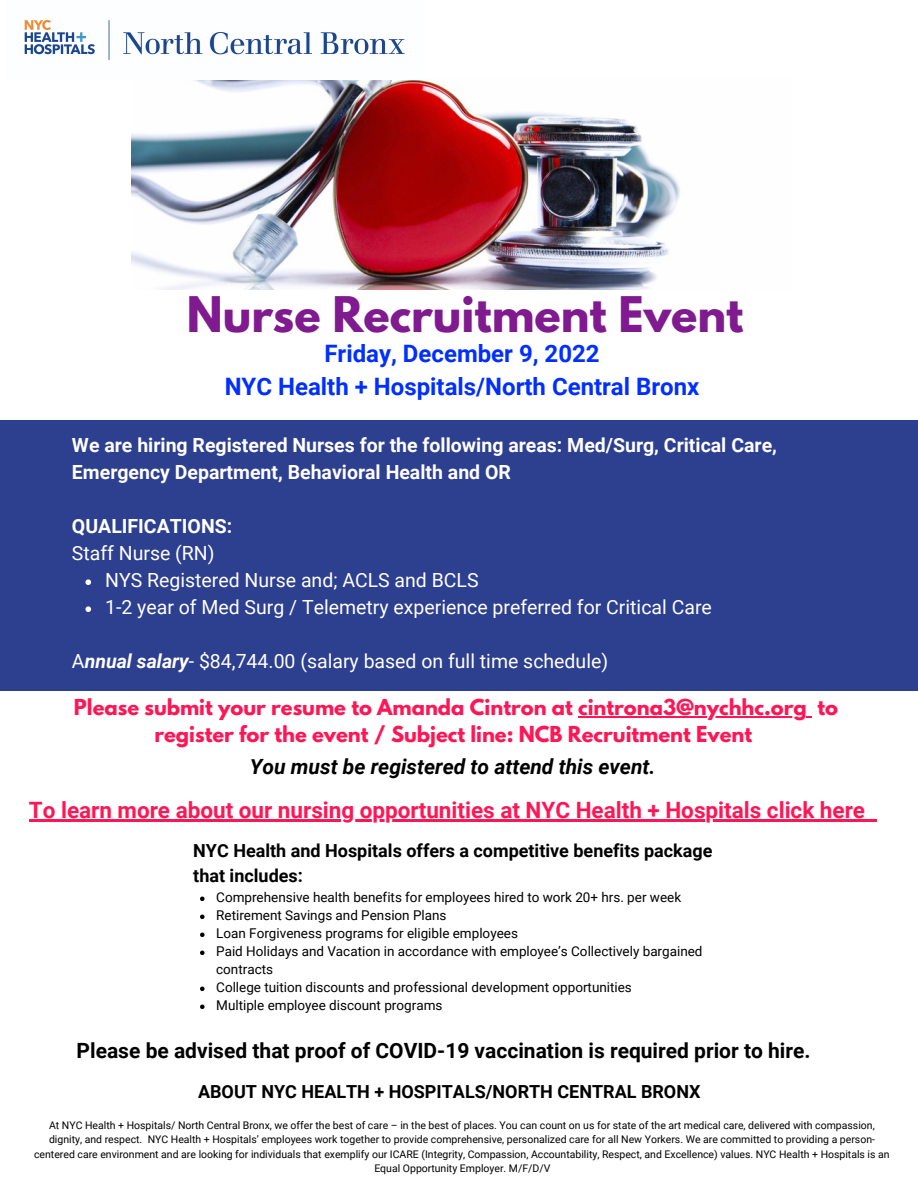
<style>
.page{position:relative;width:918px;height:1188px;background:#fff}
.page>*{position:absolute;margin:0;border:0;box-sizing:border-box;transform-origin:0 0}
.t1{font:700 43.5px "League Spartan";color:#7f1a8f}
.t2{font:700 24px/32.7px "Roboto";color:#002fff;text-align:center}
.t3{font:700 22.5px "Roboto";color:#ff1655}
.t4{font:700 21px "Roboto";color:#000}
.t5{font:italic 700 21px "Roboto";color:#000}
.t6{font:19.5px/27px "Roboto";color:#fff}
.t7{font:700 19.5px/27px "Roboto";color:#fff}
.t8{font:700 19.5px/27px "League Spartan";color:#ff1655;text-align:center}
.t9{font:700 18px/24.8px "Roboto";color:#000}
.t10{font:13.5px/18px "Roboto";color:#000}
.t11{font:10.5px/14.2px "Roboto";color:#000;text-align:center}
.s1{font-weight:700;font-style:italic}
</style>
<div class="page">
<div style="left:0;top:421px;width:918px;height:270px;background:#2d3f8f"></div>
<svg style="left:85px;top:579px;width:6px;height:6px"></svg>
<svg style="left:85px;top:606px;width:6px;height:6px"></svg>
<img style="left:131px;top:80px;width:549px;height:210px">
<hr style="left:578px;top:716px;width:229px;height:1px;background:#ff1655">
<hr style="left:29px;top:820px;width:837px;height:2px;background:#ff1655">
<svg style="left:866px;top:820px;width:11px;height:2px"></svg>
<svg style="left:200px;top:897px;width:5px;height:4px"></svg>
<svg style="left:200px;top:915px;width:5px;height:4px"></svg>
<svg style="left:200px;top:933px;width:5px;height:4px"></svg>
<svg style="left:200px;top:951px;width:5px;height:4px"></svg>
<svg style="left:200px;top:987px;width:5px;height:4px"></svg>
<svg style="left:200px;top:1005px;width:5px;height:4px"></svg>
<img style="left:24px;top:20px;width:381px;height:40px">
<h1 class="t1" style="left:187px;top:293px;width:558px">Nurse Recruitment Event</h1>
<h2 class="t2" style="left:225px;top:338px;width:476px">Friday, December 9, 2022<br>NYC Health + Hospitals/North Central Bronx</h2>
<h3 class="t7" style="left:72px;top:432px;width:706px">We are hiring Registered Nurses for the following areas: Med/Surg, Critical Care,<br>Emergency Department, Behavioral Health and OR</h3>
<h3 class="t7" style="left:72px;top:513px;width:162px">QUALIFICATIONS:</h3>
<h3 class="t6" style="left:72px;top:540px;width:144px">Staff Nurse (RN)</h3>
<h3 class="t6" style="left:105px;top:567px;width:608px">NYS Registered Nurse and; ACLS and BCLS<br>1-2 year of Med Surg / Telemetry experience preferred for Critical Care</h3>
<h3 class="t6" style="left:72px;top:648px;width:538px">A<span class="s1">nnual salary</span>- $84,744.00 (salary based on full time schedule)</h3>
<h3 class="t8" style="left:74px;top:696px;width:766px">Please submit your resume to Amanda Cintron at cintrona3@nychhc.org to register for the event / Subject line: NCB Recruitment Event</h3>
<h3 class="t5" style="left:250px;top:755px;width:407px">You must be registered to attend this event.</h3>
<h3 class="t3" style="left:29px;top:798px;width:838px">To learn more about our nursing opportunities at NYC Health + Hospitals click here</h3>
<h3 class="t9" style="left:193px;top:839px;width:521px">NYC Health and Hospitals offers a competitive benefits package that includes:</h3>
<p class="t10" style="left:216px;top:889px;width:488px">Comprehensive health benefits for employees hired to work 20+ hrs. per week Retirement Savings and Pension Plans<br>Loan Forgiveness programs for eligible employees<br>Paid Holidays and Vacation in accordance with employee’s Collectively bargained contracts<br>College tuition discounts and professional development opportunities<br>Multiple employee discount programs</p>
<h3 class="t4" style="left:77px;top:1039px;width:736px">Please be advised that proof of COVID-19 vaccination is required prior to hire.</h3>
<h3 class="t9" style="left:198px;top:1079px;width:504px">ABOUT NYC HEALTH + HOSPITALS/NORTH CENTRAL BRONX</h3>
<p class="t11" style="left:34px;top:1118px;width:857px">At NYC Health + Hospitals/ North Central Bronx, we offer the best of care – in the best of places. You can count on us for state of the art medical care, delivered with compassion, dignity, and respect. NYC Health + Hospitals’ employees work together to provide comprehensive, personalized care for all New Yorkers. We are committed to providing a person&shy;centered care environment and are looking for individuals that exemplify our ICARE (Integrity, Compassion, Accountability, Respect, and Excellence) values. NYC Health + Hospitals is an Equal Opportunity Employer. M/F/D/V</p>
</div>
